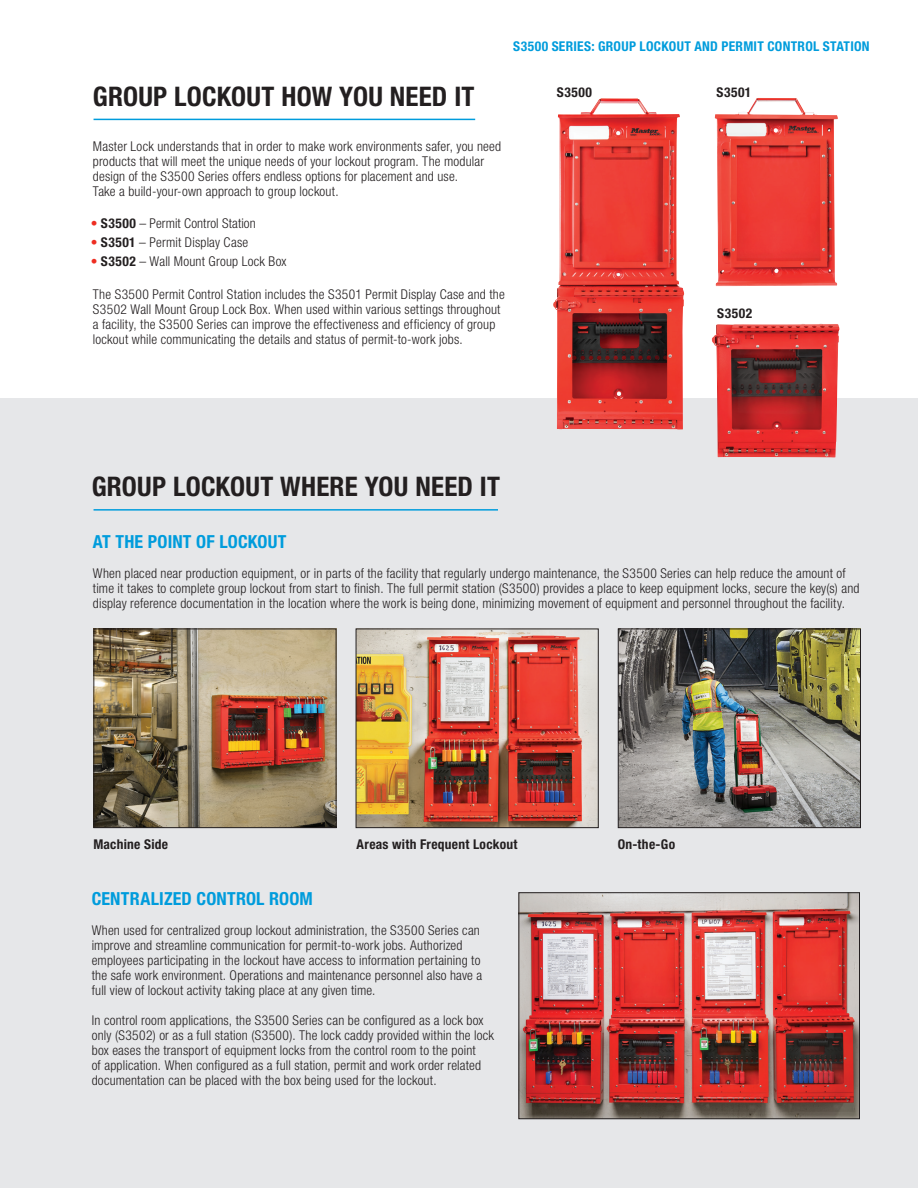
<style>
.page{position:relative;width:918px;height:1188px;background:#fff}
.page>*{position:absolute;margin:0;border:0;box-sizing:border-box;transform-origin:0 0}
.t1{font:700 condensed 27px "Helvetica Neue LT";letter-spacing:.01em;color:#231f20}
.t2{font:700 condensed 18px "Helvetica Neue LT";letter-spacing:.01em;color:#009cdc}
.t3{font:300 condensed 13.5px/15px "Helvetica Neue LT";letter-spacing:.015em;color:#231f20}
.t4{font:700 condensed 13.5px "Helvetica Neue LT";letter-spacing:.02em;color:#231f20}
.t5{font:700 condensed 13.5px "Helvetica Neue LT";letter-spacing:.02em;color:#009cdc}
.s1{font-weight:700;color:#ee2e22}
.s2{font-weight:700}
</style>
<div class="page">
<div style="left:0;top:398px;width:918px;height:790px;background:#e6e7e9"></div>
<img style="left:553px;top:98px;width:131px;height:332px">
<img style="left:715px;top:98px;width:123px;height:188px">
<img style="left:712px;top:323px;width:128px;height:135px">
<img style="left:95px;top:631px;width:239px;height:195px">
<div style="left:93px;top:629px;width:243px;height:199px;border:1px solid #231f20"></div>
<img style="left:358px;top:631px;width:239px;height:195px">
<div style="left:356px;top:629px;width:243px;height:199px;border:1px solid #231f20"></div>
<img style="left:620px;top:631px;width:239px;height:195px">
<div style="left:618px;top:629px;width:243px;height:199px;border:1px solid #231f20"></div>
<img style="left:520px;top:894px;width:338px;height:223px">
<div style="left:518px;top:892px;width:342px;height:227px;border:1px solid #231f20"></div>
<hr style="left:94px;top:119px;width:381px;height:1px;background:#009cdc">
<hr style="left:94px;top:509px;width:404px;height:2px;background:#009cdc">
<p class="t5" style="left:513px;top:38px;width:358px">S3500 SERIES: GROUP LOCKOUT AND PERMIT CONTROL STATION</p>
<h1 class="t1" style="left:93px;top:81px;width:383px">GROUP LOCKOUT HOW YOU NEED IT</h1>
<p class="t3" style="left:93px;top:139px;width:410px">Master Lock understands that in order to make work environments safer, you need products that will meet the unique needs of your lockout program. The modular design of the S3500 Series offers endless options for placement and use.<br>Take a build-your-own approach to group lockout.</p>
<p class="t3" style="left:91px;top:216px;width:167px"><span class="s1">•</span> <span class="s2">S3500</span> – Permit Control Station</p>
<p class="t3" style="left:91px;top:235px;width:159px"><span class="s1">•</span> <span class="s2">S3501</span> – Permit Display Case</p>
<p class="t3" style="left:91px;top:254px;width:197px"><span class="s1">•</span> <span class="s2">S3502</span> – Wall Mount Group Lock Box</p>
<p class="t3" style="left:93px;top:287px;width:413px">The S3500 Permit Control Station includes the S3501 Permit Display Case and the S3502 Wall Mount Group Lock Box. When used within various settings throughout a facility, the S3500 Series can improve the effectiveness and efficiency of group lockout while communicating the details and status of permit-to-work jobs.</p>
<p class="t4" style="left:557px;top:84px;width:36px">S3500</p>
<p class="t4" style="left:717px;top:84px;width:36px">S3501</p>
<p class="t4" style="left:717px;top:305px;width:36px">S3502</p>
<h1 class="t1" style="left:92px;top:470px;width:410px">GROUP LOCKOUT WHERE YOU NEED IT</h1>
<h2 class="t2" style="left:93px;top:530px;width:195px">AT THE POINT OF LOCKOUT</h2>
<p class="t3" style="left:93px;top:565px;width:768px">When placed near production equipment, or in parts of the facility that regularly undergo maintenance, the S3500 Series can help reduce the amount of time it takes to complete group lockout from start to finish. The full permit station (S3500) provides a place to keep equipment locks, secure the key(s) and display reference documentation in the location where the work is being done, minimizing movement of equipment and personnel throughout the facility.</p>
<p class="t4" style="left:93px;top:836px;width:76px">Machine Side</p>
<p class="t4" style="left:357px;top:836px;width:162px">Areas with Frequent Lockout</p>
<p class="t4" style="left:618px;top:836px;width:59px">On-the-Go</p>
<h2 class="t2" style="left:92px;top:888px;width:223px">CENTRALIZED CONTROL ROOM</h2>
<p class="t3" style="left:92px;top:923px;width:392px">When used for centralized group lockout administration, the S3500 Series can improve and streamline communication for permit-to-work jobs. Authorized employees participating in the lockout have access to information pertaining to the safe work environment. Operations and maintenance personnel also have a full view of lockout activity taking place at any given time.</p>
<p class="t3" style="left:92px;top:1013px;width:404px">In control room applications, the S3500 Series can be configured as a lock box only (S3502) or as a full station (S3500). The lock caddy provided within the lock box eases the transport of equipment locks from the control room to the point<br>of application. When configured as a full station, permit and work order related documentation can be placed with the box being used for the lockout.</p>
</div>
